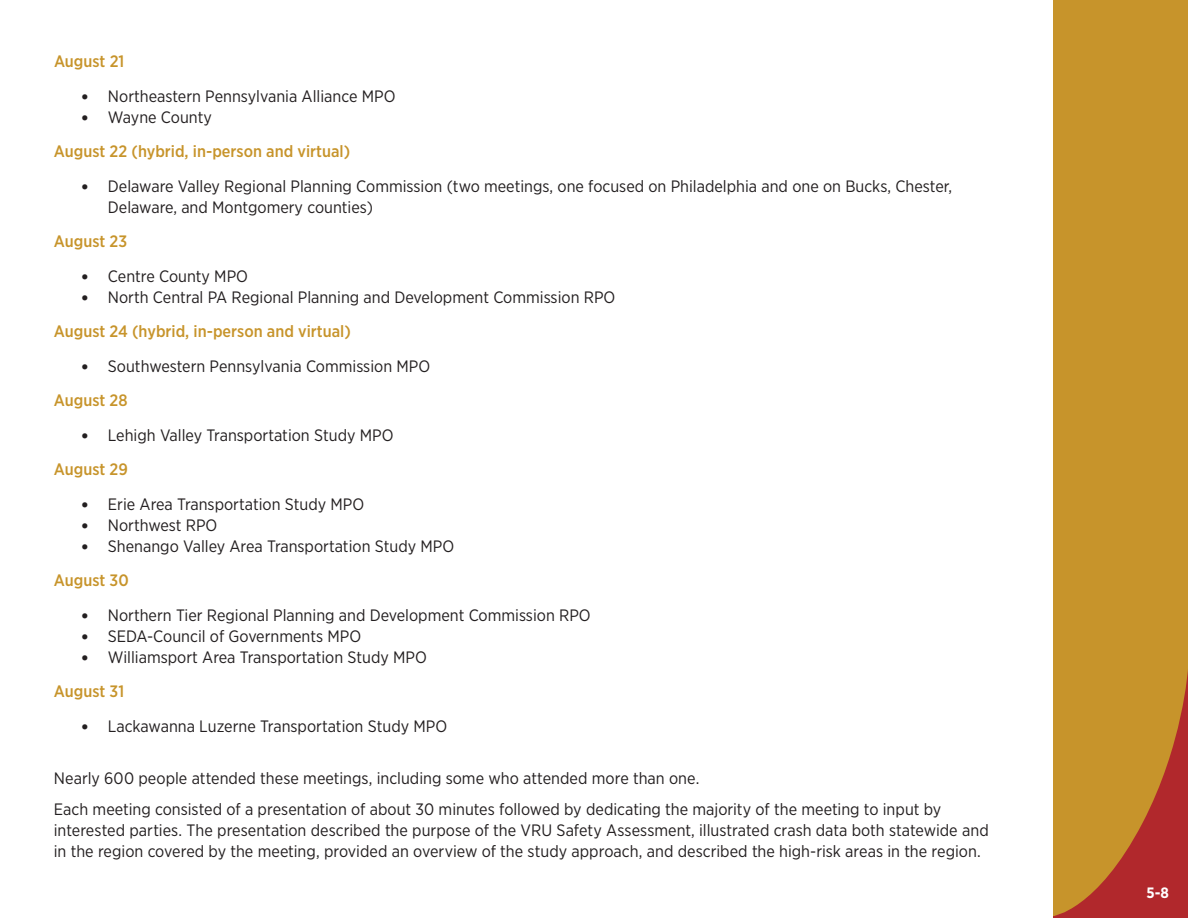
<style>
.page{position:relative;width:1188px;height:918px;background:#fff}
.page>*{position:absolute;margin:0;border:0;box-sizing:border-box;transform-origin:0 0}
.t1{font:16.5px/34.5px "Gotham Narrow";color:#231f20}
.t2{font:500 16.5px/34.5px "Gotham Narrow";color:#c7942b}
.t3{font:700 15px "Gotham Narrow";color:#fff}
.s1{font-family:"Calibri"}
.s2{font-family:"Calibri";font-weight:400;color:#231f20}
.s3{font-weight:400;color:#231f20}
.s4{font-weight:500;color:#c7942b}
</style>
<div class="page">
<div style="left:1053px;top:0;width:135px;height:918px;background:#c7942b"></div>
<svg style="left:1053px;top:670px;width:135px;height:248px"></svg>
<p class="t2" style="left:54px;top:44px;width:72px">August 21</p>
<p class="t1" style="left:81px;top:78px;width:316px"><span class="s1">•</span> Northeastern Pennsylvania Alliance MPO</p>
<p class="t2" style="left:54px;top:99px;width:298px;text-indent:27px"><span class="s2">•</span> <span class="s3">Wayne County<br></span>August 22 (hybrid, in-person and virtual)</p>
<p class="t1" style="left:108px;top:175px;width:846px;line-height:21px;text-indent:-27px"><span class="s1">•</span> Delaware Valley Regional Planning Commission (two meetings, one focused on Philadelphia and one on Bucks, Chester,<br>Delaware, and Montgomery counties)</p>
<p class="t2" style="left:54px;top:224px;width:75px">August 23</p>
<p class="t1" style="left:81px;top:258px;width:169px"><span class="s1">•</span> Centre County MPO</p>
<p class="t1" style="left:54px;top:279px;width:563px;text-indent:27px"><span class="s1">•</span> North Central PA Regional Planning and Development Commission RPO<br><span class="s4">August 24 (hybrid, in-person and virtual)</span></p>
<p class="t1" style="left:54px;top:348px;width:378px;text-indent:27px"><span class="s1">•</span> Southwestern Pennsylvania Commission MPO<br><span class="s4">August 28</span></p>
<p class="t1" style="left:54px;top:417px;width:341px;text-indent:27px"><span class="s1">•</span> Lehigh Valley Transportation Study MPO<br><span class="s4">August 29</span></p>
<p class="t1" style="left:81px;top:486px;width:285px"><span class="s1">•</span> Erie Area Transportation Study MPO</p>
<p class="t1" style="left:81px;top:507px;width:138px"><span class="s1">•</span> Northwest RPO</p>
<p class="t1" style="left:54px;top:528px;width:402px;text-indent:27px"><span class="s1">•</span> Shenango Valley Area Transportation Study MPO<br><span class="s4">August 30</span></p>
<p class="t1" style="left:81px;top:597px;width:511px"><span class="s1">•</span> Northern Tier Regional Planning and Development Commission RPO</p>
<p class="t1" style="left:81px;top:618px;width:282px"><span class="s1">•</span> SEDA-Council of Governments MPO</p>
<p class="t1" style="left:54px;top:639px;width:375px;text-indent:27px"><span class="s1">•</span> Williamsport Area Transportation Study MPO<br><span class="s4">August 31</span></p>
<p class="t1" style="left:81px;top:708px;width:368px"><span class="s1">•</span> Lackawanna Luzerne Transportation Study MPO</p>
<p class="t1" style="left:54px;top:763px;width:889px;line-height:31px">Nearly 600 people attended these meetings, including some who attended more than one.<br>Each meeting consisted of a presentation of about 30 minutes followed by dedicating the majority of the meeting to input by</p>
<p class="t1" style="left:54px;top:820px;width:936px;line-height:21px">interested parties. The presentation described the purpose of the VRU Safety Assessment, illustrated crash data both statewide and in the region covered by the meeting, provided an overview of the study approach, and described the high-risk areas in the region.</p>
<p class="t3" style="left:1147px;top:883px;width:24px">5-8</p>
</div>
